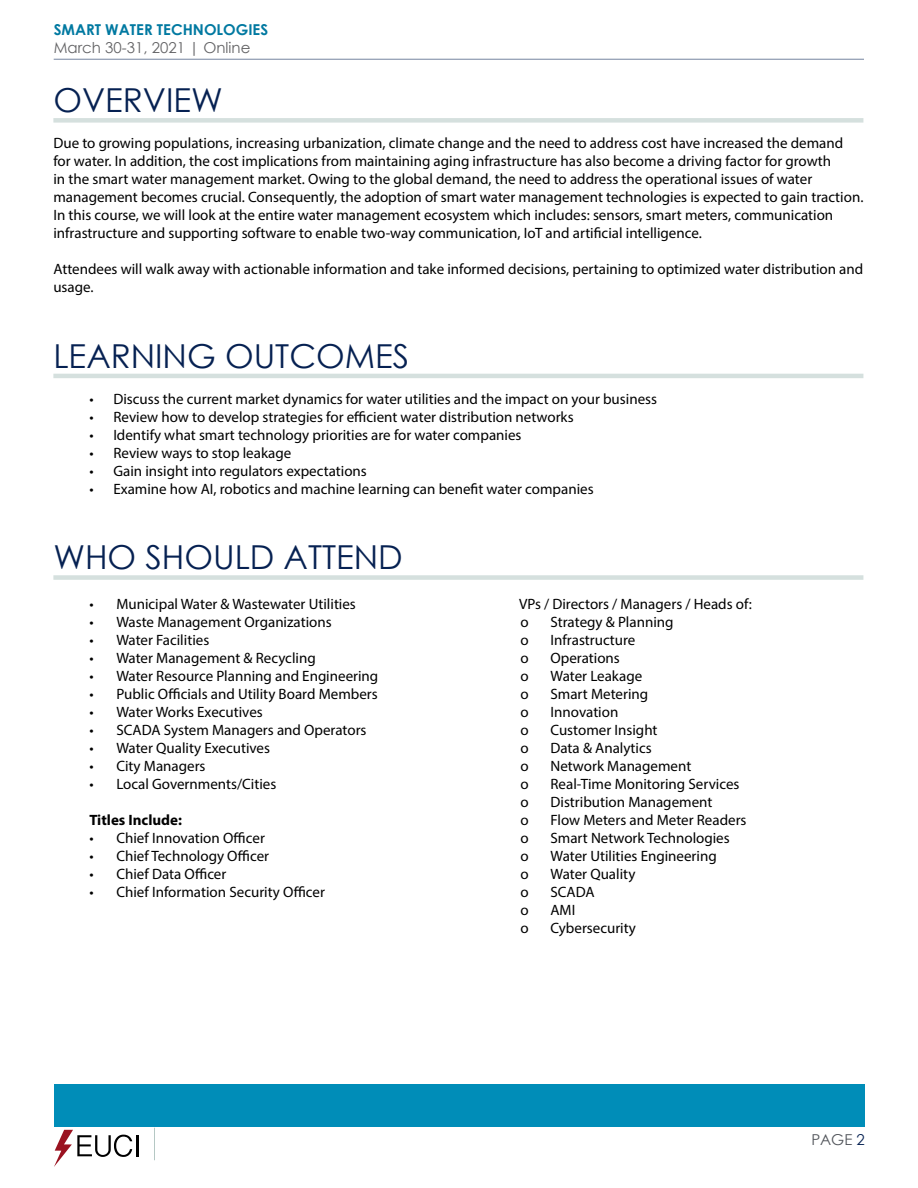
<style>
.page{position:relative;width:918px;height:1188px;background:#fff}
.page>*{position:absolute;margin:0;border:0;box-sizing:border-box;transform-origin:0 0}
.t1{font:33px "Century Gothic";color:#062152}
.t2{font:15px/18px "Myriad Pro";color:#000}
.t3{font:700 15px "Century Gothic";color:#0079a1}
.t4{font:15px "Century Gothic";color:#636365}
.t5{font:700 15px "Myriad Pro";color:#000}
.t6{font:15px "Century Gothic";color:#52555b}
.s1{color:#062152}
</style>
<div class="page">
<hr style="left:54px;top:59px;width:810px;height:1px;background:#062152">
<hr style="left:137px;top:1135px;width:2px;height:21px;background:#000">
<svg style="left:54px;top:1130px;width:78px;height:37px"></svg>
<hr style="left:154px;top:1128px;width:1px;height:32px;background:#b5c8c4">
<div style="left:55px;top:1084px;width:810px;height:43px;background:#008db8"></div>
<div style="left:53px;top:118px;width:810px;height:5px;background:#d5e0de"></div>
<hr style="left:53px;top:374px;width:810px;height:4px;background:#d5e0de">
<div style="left:53px;top:575px;width:810px;height:5px;background:#d5e0de"></div>
<p class="t3" style="left:54px;top:19px;width:216px">SMART WATER TECHNOLOGIES</p>
<p class="t4" style="left:54px;top:37px;width:198px">March 30-31, 2021 | Online</p>
<h1 class="t1" style="left:53px;top:77px;width:171px">OVERVIEW</h1>
<p class="t2" style="left:53px;top:134px;width:812px">Due to growing populations, increasing urbanization, climate change and the need to address cost have increased the demand for water. In addition, the cost implications from maintaining aging infrastructure has also become a driving factor for growth<br>in the smart water management market. Owing to the global demand, the need to address the operational issues of water management becomes crucial. Consequently, the adoption of smart water management technologies is expected to gain traction.<br>In this course, we will look at the entire water management ecosystem which includes: sensors, smart meters, communication infrastructure and supporting software to enable two-way communication, IoT and artificial intelligence.</p>
<p class="t2" style="left:53px;top:260px;width:811px">Attendees will walk away with actionable information and take informed decisions, pertaining to optimized water distribution and usage.</p>
<h1 class="t1" style="left:53px;top:333px;width:357px">LEARNING OUTCOMES</h1>
<p class="t2" style="left:89px;top:389px;width:569px">• Discuss the current market dynamics for water utilities and the impact on your business</p>
<p class="t2" style="left:89px;top:407px;width:486px">• Review how to develop strategies for efficient water distribution networks</p>
<p class="t2" style="left:89px;top:425px;width:434px">• Identify what smart technology priorities are for water companies</p>
<p class="t2" style="left:89px;top:443px;width:204px">• Review ways to stop leakage</p>
<p class="t2" style="left:89px;top:461px;width:279px">• Gain insight into regulators expectations</p>
<p class="t2" style="left:89px;top:479px;width:506px">• Examine how AI, robotics and machine learning can benefit water companies</p>
<h1 class="t1" style="left:53px;top:534px;width:351px">WHO SHOULD ATTEND</h1>
<p class="t2" style="left:89px;top:595px;width:268px">• Municipal Water &amp; Wastewater Utilities</p>
<p class="t2" style="left:89px;top:613px;width:244px">• Waste Management Organizations</p>
<p class="t2" style="left:89px;top:631px;width:121px">• Water Facilities</p>
<p class="t2" style="left:89px;top:649px;width:228px">• Water Management &amp; Recycling</p>
<p class="t2" style="left:89px;top:667px;width:290px">• Water Resource Planning and Engineering</p>
<p class="t2" style="left:89px;top:685px;width:290px">• Public Officials and Utility Board Members</p>
<p class="t2" style="left:89px;top:703px;width:175px">• Water Works Executives</p>
<p class="t2" style="left:89px;top:721px;width:279px">• SCADA System Managers and Operators</p>
<p class="t2" style="left:89px;top:739px;width:182px">• Water Quality Executives</p>
<p class="t2" style="left:89px;top:757px;width:118px">• City Managers</p>
<p class="t2" style="left:89px;top:775px;width:188px">• Local Governments/Cities</p>
<p class="t5" style="left:89px;top:811px;width:94px">Titles Include:</p>
<p class="t2" style="left:89px;top:829px;width:177px">• Chief Innovation Officer</p>
<p class="t2" style="left:89px;top:847px;width:181px">• Chief Technology Officer</p>
<p class="t2" style="left:89px;top:865px;width:138px">• Chief Data Officer</p>
<p class="t2" style="left:89px;top:883px;width:237px">• Chief Information Security Officer</p>
<p class="t2" style="left:519px;top:595px;width:235px">VPs / Directors / Managers / Heads of: o</p>
<p class="t2" style="left:550px;top:613px;width:125px">Strategy &amp; Planning</p>
<p class="t2" style="left:520px;top:631px;width:10px">o</p>
<p class="t2" style="left:550px;top:631px;width:86px">Infrastructure</p>
<p class="t2" style="left:520px;top:649px;width:10px">o</p>
<p class="t2" style="left:550px;top:649px;width:71px">Operations</p>
<p class="t2" style="left:520px;top:667px;width:10px">o</p>
<p class="t2" style="left:550px;top:667px;width:93px">Water Leakage</p>
<p class="t2" style="left:520px;top:685px;width:10px">o</p>
<p class="t2" style="left:550px;top:685px;width:99px">Smart Metering</p>
<p class="t2" style="left:520px;top:703px;width:10px">o</p>
<p class="t2" style="left:550px;top:703px;width:69px">Innovation</p>
<p class="t2" style="left:520px;top:721px;width:10px">o</p>
<p class="t2" style="left:550px;top:721px;width:109px">Customer Insight</p>
<p class="t2" style="left:520px;top:739px;width:10px">o</p>
<p class="t2" style="left:550px;top:739px;width:103px">Data &amp; Analytics</p>
<p class="t2" style="left:520px;top:757px;width:10px">o</p>
<p class="t2" style="left:550px;top:757px;width:142px">Network Management</p>
<p class="t2" style="left:520px;top:775px;width:10px">o</p>
<p class="t2" style="left:550px;top:775px;width:191px">Real-Time Monitoring Services</p>
<p class="t2" style="left:520px;top:793px;width:10px">o</p>
<p class="t2" style="left:550px;top:793px;width:163px">Distribution Management</p>
<p class="t2" style="left:520px;top:811px;width:10px">o</p>
<p class="t2" style="left:550px;top:811px;width:198px">Flow Meters and Meter Readers</p>
<p class="t2" style="left:520px;top:829px;width:10px">o</p>
<p class="t2" style="left:550px;top:829px;width:181px">Smart Network Technologies</p>
<p class="t2" style="left:520px;top:847px;width:10px">o</p>
<p class="t2" style="left:550px;top:847px;width:168px">Water Utilities Engineering</p>
<p class="t2" style="left:520px;top:865px;width:10px">o</p>
<p class="t2" style="left:550px;top:865px;width:86px">Water Quality</p>
<p class="t2" style="left:520px;top:883px;width:10px">o</p>
<p class="t2" style="left:550px;top:883px;width:46px">SCADA</p>
<p class="t2" style="left:520px;top:901px;width:10px">o</p>
<p class="t2" style="left:550px;top:901px;width:26px">AMI</p>
<p class="t2" style="left:520px;top:919px;width:10px">o</p>
<p class="t2" style="left:550px;top:919px;width:87px">Cybersecurity</p>
<p class="t6" style="left:811px;top:1129px;width:55px">PAGE <span class="s1">2</span></p>
</div>
